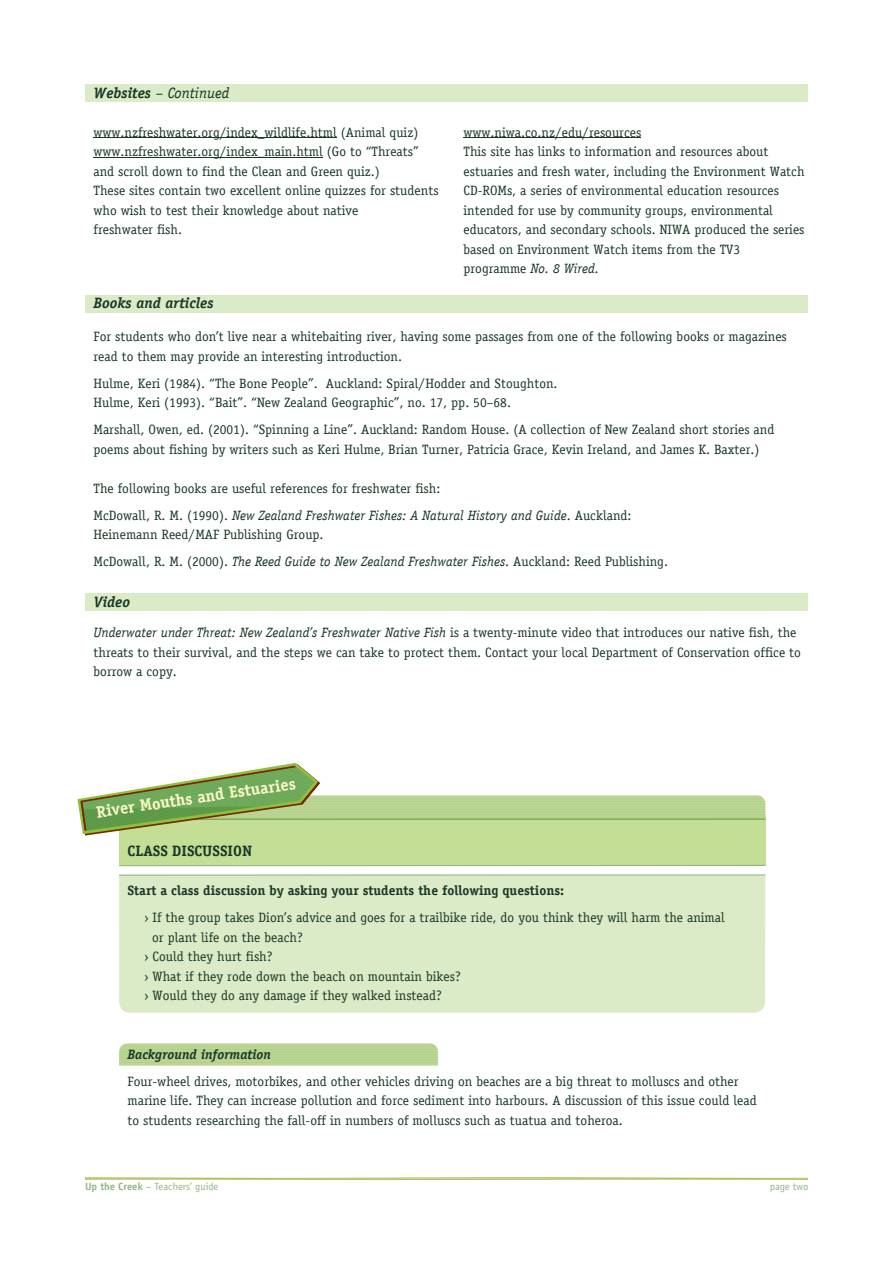
<style>
.page{position:relative;width:893px;height:1263px;background:#fff}
.page>*{position:absolute;margin:0;border:0;box-sizing:border-box;transform-origin:0 0}
.t1{font:700 16.5px "Officina Serif";color:#fef8ca}
.t2{font:italic 700 15px "Officina Serif";color:#183726}
.t3{font:italic 15px "Officina Serif";color:#183726}
.t4{font:700 15px "Officina Serif";color:#183726}
.t5{font:13.5px/19.5px "Officina Serif";color:#183726}
.t6{font:700 13.5px "Officina Serif";color:#183726}
.t7{font:italic 700 13.5px "Officina Serif";color:#183726}
.t8{font:10.5px "Officina Sans";color:#92b588}
.s1{font-weight:700}
.s2{font-style:normal}
.s3{font-style:italic}
</style>
<div class="page">
<div style="left:85px;top:593px;width:723px;height:17px;background:#dbebc7"></div>
<div style="left:85px;top:295px;width:723px;height:17px;background:#dbebc7"></div>
<div style="left:85px;top:85px;width:723px;height:17px;background:#dbebc7"></div>
<svg style="left:119px;top:1043px;width:319px;height:22px;background:#bcd695"></svg>
<hr style="left:119px;top:1052px;width:319px;height:1px;background:#b0cd8f">
<hr style="left:119px;top:1054px;width:319px;height:1px;background:#b0cd8f">
<hr style="left:119px;top:1055px;width:319px;height:1px;background:#b0cd8f">
<hr style="left:119px;top:1057px;width:319px;height:1px;background:#b0cd8f">
<hr style="left:119px;top:1059px;width:319px;height:1px;background:#b0cd8f">
<hr style="left:119px;top:1060px;width:319px;height:1px;background:#b0cd8f">
<hr style="left:119px;top:1062px;width:319px;height:1px;background:#b0cd8f">
<hr style="left:119px;top:1063px;width:319px;height:1px;background:#b0cd8f">
<hr style="left:119px;top:1065px;width:319px;height:1px;background:#b0cd8f">
<div style="left:119px;top:816px;width:646px;height:50px;background:#c4de95"></div>
<div style="left:119px;top:876px;width:646px;height:137px;background:#dbebc7"></div>
<svg style="left:85px;top:1178px;width:723px;height:2px"></svg>
<hr style="left:94px;top:138px;width:243px;height:1px;background:#183726">
<hr style="left:94px;top:157px;width:229px;height:1px;background:#183726">
<hr style="left:463px;top:138px;width:178px;height:1px;background:#183726">
<hr style="left:119px;top:865px;width:646px;height:1px;background:#92b588">
<hr style="left:119px;top:874px;width:646px;height:2px;background:#92b588">
<svg style="left:77px;top:763px;width:688px;height:72px"></svg>
<p class="t3" style="left:94px;top:84px;width:137px"><span class="s1">Websites</span> <span class="s2">–</span> Continued</p>
<p class="t5" style="left:94px;top:123px;width:347px">www.nzfreshwater.org/index_wildlife.html (Animal quiz) www.nzfreshwater.org/index_main.html (Go to “Threats” and scroll down to find the Clean and Green quiz.)<br>These sites contain two excellent online quizzes for students who wish to test their knowledge about native<br>freshwater fish.</p>
<p class="t5" style="left:463px;top:123px;width:343px">www.niwa.co.nz/edu/resources<br>This site has links to information and resources about estuaries and fresh water, including the Environment Watch CD-ROMs, a series of environmental education resources intended for use by community groups, environmental educators, and secondary schools. NIWA produced the series based on Environment Watch items from the TV3 programme <span class="s3">No. 8 Wired.</span></p>
<p class="t2" style="left:94px;top:294px;width:122px">Books and articles</p>
<p class="t5" style="left:94px;top:327px;width:695px">For students who don’t live near a whitebaiting river, having some passages from one of the following books or magazines read to them may provide an interesting introduction.</p>
<p class="t5" style="left:94px;top:373px;width:466px">Hulme, Keri (1984). “The Bone People”. Auckland: Spiral/Hodder and Stoughton.<br>Hulme, Keri (1993). “Bait”. “New Zealand Geographic”, no. 17, pp. 50–68.</p>
<p class="t5" style="left:94px;top:420px;width:682px">Marshall, Owen, ed. (2001). “Spinning a Line”. Auckland: Random House. (A collection of New Zealand short stories and poems about fishing by writers such as Keri Hulme, Brian Turner, Patricia Grace, Kevin Ireland, and James K. Baxter.)</p>
<p class="t5" style="left:94px;top:475px;width:539px;line-height:27px">The following books are useful references for freshwater fish:<br>McDowall, R. M. (1990). <span class="s3">New Zealand Freshwater Fishes: A Natural History and Guide</span>. Auckland:</p>
<p class="t5" style="left:94px;top:521px;width:576px;line-height:27px">Heinemann Reed/MAF Publishing Group.<br>McDowall, R. M. (2000). <span class="s3">The Reed Guide to New Zealand Freshwater Fishes</span>. Auckland: Reed Publishing.</p>
<p class="t2" style="left:94px;top:593px;width:38px">Video</p>
<p class="t5" style="left:94px;top:623px;width:709px"><span class="s3">Underwater under Threat: New Zealand’s Freshwater Native Fish</span> is a twenty-minute video that introduces our native fish, the threats to their survival, and the steps we can take to protect them. Contact your local Department of Conservation office to borrow a copy.</p>
<p class="t1" style="left:95px;top:801px;width:203px;rotate:-8deg">River Mouths and Estuaries</p>
<p class="t4" style="left:128px;top:842px;width:126px">CLASS DISCUSSION</p>
<p class="t6" style="left:128px;top:882px;width:438px">Start a class discussion by asking your students the following questions:</p>
<p class="t5" style="left:145px;top:908px;width:582px">› If the group takes Dion’s advice and goes for a trailbike ride, do you think they will harm the animal</p>
<p class="t5" style="left:152px;top:927px;width:152px">or plant life on the beach?</p>
<p class="t5" style="left:145px;top:947px;width:129px">› Could they hurt fish?</p>
<p class="t5" style="left:145px;top:966px;width:318px">› What if they rode down the beach on mountain bikes?</p>
<p class="t5" style="left:145px;top:986px;width:299px">› Would they do any damage if they walked instead?</p>
<p class="t7" style="left:128px;top:1046px;width:145px">Background information</p>
<p class="t5" style="left:128px;top:1071px;width:631px">Four-wheel drives, motorbikes, and other vehicles driving on beaches are a big threat to molluscs and other marine life. They can increase pollution and force sediment into harbours. A discussion of this issue could lead to students researching the fall-off in numbers of molluscs such as tuatua and toheroa.</p>
<p class="t8" style="left:85px;top:1180px;width:135px"><span class="s1">Up the Creek</span> – Teachers’ guide</p>
<p class="t8" style="left:770px;top:1180px;width:40px">page two</p>
</div>
